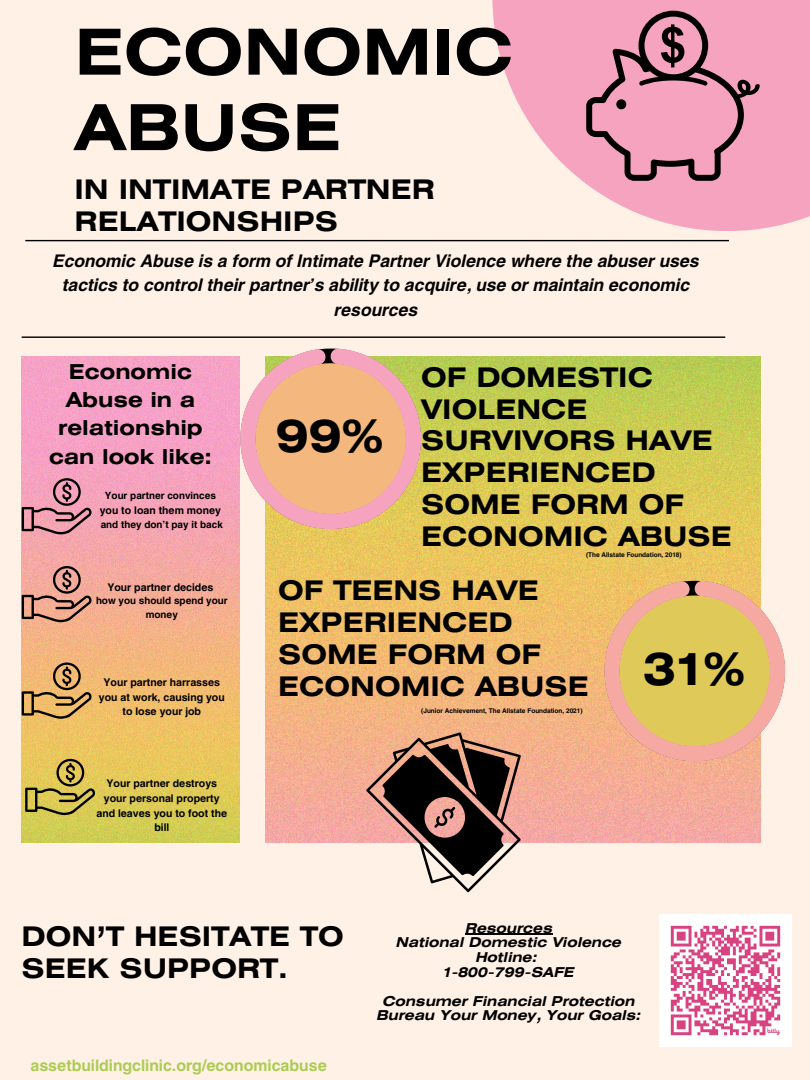
<style>
.page{position:relative;width:810px;height:1080px;background:#fff1e6}
.page>*{position:absolute;margin:0;border:0;box-sizing:border-box;transform-origin:0 0}
.t1{font:700 63.25px/75.5px "Helios Ext";color:#000}
.t2{font:700 45px "Helios Ext";color:#000}
.t3{font:700 26.94px/31.9px "Helios Ext";color:#000}
.t4{font:700 20.5px/28.2px "Helios Ext";color:#000;text-align:center}
.t5{font:italic 700 17.25px/24.4px "Helios";color:#000;text-align:center}
.t6{font:700 15.81px "Helios";color:#accc54}
.t7{font:italic 700 13.56px/14.6px "Helios Ext";color:#000;text-align:center}
.t8{font:700 10.5px/14.8px "Helios";color:#000;text-align:center}
.t9{font:700 9.88px/13.9px "Helios";color:#000;text-align:center}
.t10{font:700 6.44px "Helios";color:#000}
</style>
<div class="page">
<svg style="left:25px;top:239px;width:704px;height:3px"></svg>
<svg style="left:492px;top:0;width:318px;height:231px;fill:#f6a3bf"></svg>
<div style="left:565px;top:0;width:245px;height:151px;background:#f6a3bf"></div>
<svg style="left:586px;top:11px;width:174px;height:170px"></svg>
<img style="left:22px;top:357px;width:218px;height:486px">
<svg style="left:22px;top:478px;width:70px;height:56px;background:#c58394"></svg>
<svg style="left:22px;top:566px;width:70px;height:56px;background:#c48a7a"></svg>
<svg style="left:22px;top:663px;width:70px;height:56px;background:#c3975a"></svg>
<svg style="left:25px;top:759px;width:70px;height:56px;background:#b5a146"></svg>
<img style="left:266px;top:357px;width:494px;height:486px">
<hr style="left:25px;top:240px;width:704px;height:1px;background:#000">
<hr style="left:22px;top:336px;width:703px;height:2px;background:#000">
<svg style="left:604px;top:580px;width:181px;height:182px;background:#e8c178"></svg>
<svg style="left:240px;top:348px;width:181px;height:182px;background:#f0b992"></svg>
<svg style="left:366px;top:732px;width:155px;height:160px"></svg>
<hr style="left:465px;top:934px;width:88px;height:1px;background:#000">
<img style="left:659px;top:915px;width:132px;height:132px">
<p class="t1" style="left:75px;top:20px;width:440px">ECONOMIC<br>ABUSE</p>
<p class="t3" style="left:75px;top:176px;width:362px">IN INTIMATE PARTNER<br>RELATIONSHIPS</p>
<p class="t5" style="left:53px;top:248px;width:648px">Economic Abuse is a form of Intimate Partner Violence where the abuser uses tactics to control their partner’s ability to acquire, use or maintain economic resources</p>
<p class="t4" style="left:49px;top:359px;width:164px">Economic<br>Abuse in a relationship can look like:</p>
<h3 class="t9" style="left:105px;top:488px;width:113px">Your partner convinces</h3>
<h5 class="t8" style="left:100px;top:502px;width:123px">you to loan them money</h5>
<h4 class="t9" style="left:101px;top:517px;width:124px">and they don’t pay it back</h4>
<p class="t8" style="left:107px;top:579px;width:108px">Your partner decides</p>
<p class="t9" style="left:96px;top:594px;width:133px">how you should spend your money</p>
<p class="t8" style="left:99px;top:674px;width:127px">Your partner harrasses you at work, causing you to lose your job</p>
<p class="t8" style="left:96px;top:776px;width:132px">Your partner destroys your personal property and leaves you to foot the bill</p>
<p class="t2" style="left:276px;top:419px;width:109px">99%</p>
<p class="t3" style="left:421px;top:363px;width:312px">OF DOMESTIC<br>VIOLENCE<br>SURVIVORS HAVE<br>EXPERIENCED<br>SOME FORM OF<br>ECONOMIC ABUSE</p>
<p class="t10" style="left:586px;top:551px;width:97px">(The Allstate Foundation, 2018)</p>
<p class="t3" style="left:278px;top:577px;width:312px">OF TEENS HAVE<br>EXPERIENCED<br>SOME FORM OF<br>ECONOMIC ABUSE</p>
<h2 class="t10" style="left:421px;top:707px;width:163px">(Junior Achievement, The Allstate Foundation, 2021)</h2>
<p class="t2" style="left:643px;top:652px;width:103px">31%</p>
<p class="t3" style="left:22px;top:923px;width:324px">DON’T HESITATE TO<br>SEEK SUPPORT.</p>
<h3 class="t7" style="left:396px;top:922px;width:227px">Resources<br>National Domestic Violence<br>Hotline:<br>1-800-799-SAFE</h3>
<h3 class="t7" style="left:377px;top:995px;width:266px">Consumer Financial Protection<br>Bureau Your Money, Your Goals:</h3>
<p class="t6" style="left:30px;top:1055px;width:298px">assetbuildingclinic.org/economicabuse</p>
</div>
